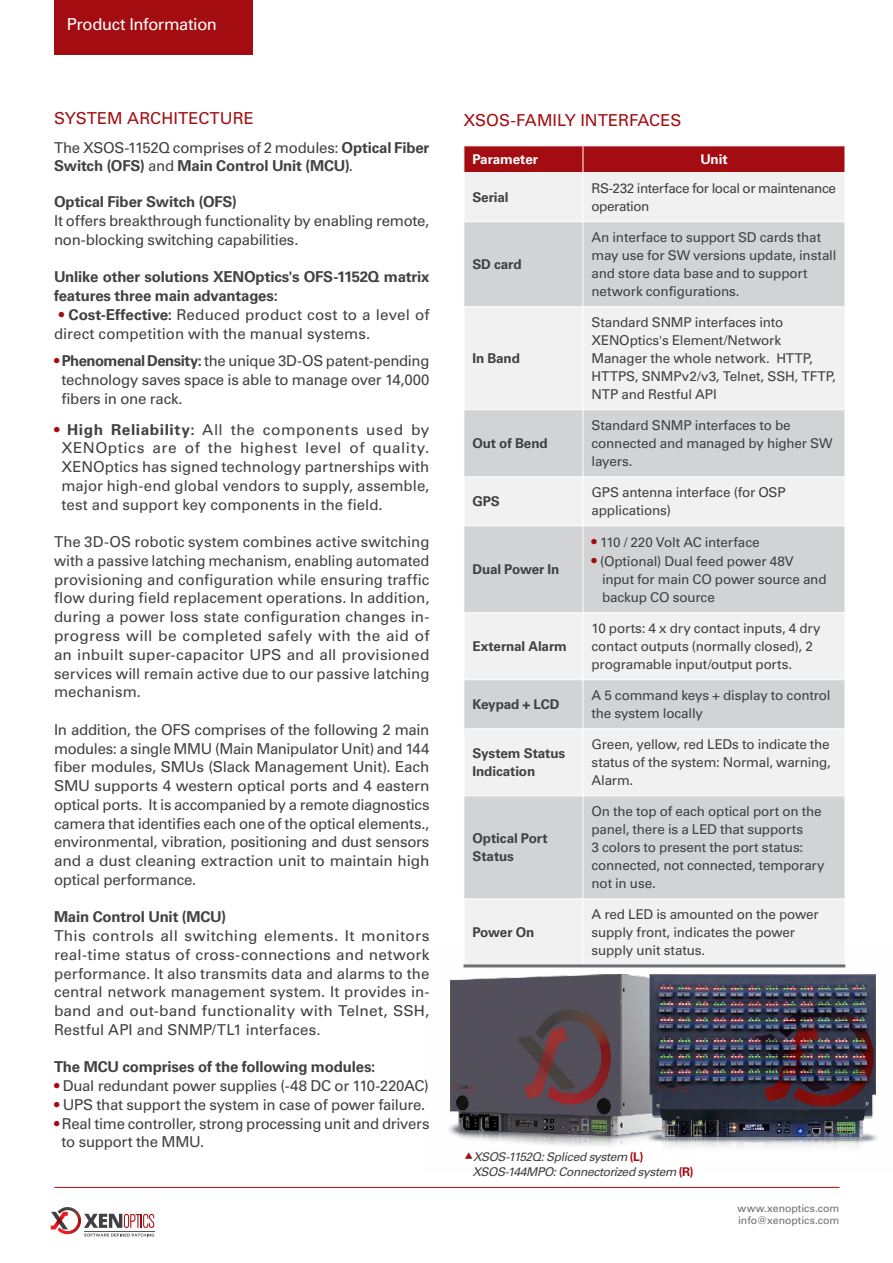
<style>
.page{position:relative;width:893px;height:1263px;background:#fff}
.page>*{position:absolute;margin:0;border:0;box-sizing:border-box;transform-origin:0 0}
.t1{font:16.5px "Univers LT Std";color:#a30d11}
.t2{font:16.5px "Univers LT Std";letter-spacing:-.02em;color:#fff}
.t3{font:15px/18.8px "Univers LT Std";letter-spacing:-.01em;color:#414042;text-align:justify}
.t4{font:700 15px/18px "Univers LT Std";letter-spacing:-.015em;color:#414042}
.t5{font:13.5px/18px "Univers LT Std";letter-spacing:-.015em;color:#414042}
.t6{font:700 13.5px/18px "Univers LT Std";letter-spacing:-.01em;color:#414042}
.t7{font:13.5px/18px "Univers LT Std";letter-spacing:-.035em;color:#414042}
.t8{font:700 13.5px "Univers LT Std";letter-spacing:-.01em;color:#fff}
.t9{font:italic 12px/15px "Univers LT Std";letter-spacing:-.035em;color:#414042}
.t10{font:10.5px/12px "Univers LT Std";letter-spacing:-.005em;color:#6d6e71}
.s1{font-weight:400}
.s2{color:#a30d11}
.s3{font-weight:700}
.s4{font-size:15px;color:#a30d11}
.s5{font-weight:700;font-style:normal;color:#a30d11}
</style>
<div class="page">
<img style="left:449px;top:964px;width:429px;height:183px">
<svg style="left:51px;top:1207px;width:27px;height:27px"></svg>
<svg style="left:84px;top:1214px;width:70px;height:22px"></svg>
<hr style="left:84px;top:1231px;width:70px;height:1px;background:#58595b">
<hr style="left:55px;top:1187px;width:784px;height:1px;background:#a30d11">
<div style="left:465px;top:173px;width:379px;height:791px;background:#f1f1f2"></div>
<svg style="left:464px;top:222px;width:381px;height:676px;fill:#d1d3d4"></svg>
<div style="left:463px;top:146px;width:382px;height:26px;background:#a30d11"></div>
<hr style="left:583px;top:173px;width:1px;height:48px;background:#fff">
<hr style="left:463px;top:221px;width:120px;height:1px;background:#fff">
<hr style="left:583px;top:221px;width:262px;height:1px;background:#fff">
<hr style="left:583px;top:222px;width:1px;height:84px;background:#fff">
<hr style="left:463px;top:306px;width:120px;height:1px;background:#fff">
<hr style="left:583px;top:306px;width:262px;height:1px;background:#fff">
<hr style="left:583px;top:307px;width:1px;height:102px;background:#fff">
<hr style="left:463px;top:409px;width:120px;height:1px;background:#fff">
<hr style="left:583px;top:409px;width:262px;height:1px;background:#fff">
<hr style="left:583px;top:410px;width:1px;height:66px;background:#fff">
<hr style="left:463px;top:476px;width:120px;height:1px;background:#fff">
<hr style="left:583px;top:476px;width:262px;height:1px;background:#fff">
<hr style="left:583px;top:477px;width:1px;height:48px;background:#fff">
<hr style="left:583px;top:613px;width:1px;height:66px;background:#fff">
<hr style="left:463px;top:679px;width:120px;height:1px;background:#fff">
<hr style="left:583px;top:679px;width:262px;height:1px;background:#fff">
<hr style="left:583px;top:680px;width:1px;height:48px;background:#fff">
<hr style="left:463px;top:728px;width:120px;height:1px;background:#fff">
<hr style="left:583px;top:728px;width:262px;height:1px;background:#fff">
<hr style="left:583px;top:729px;width:1px;height:66px;background:#fff">
<hr style="left:463px;top:795px;width:120px;height:1px;background:#fff">
<hr style="left:583px;top:795px;width:262px;height:1px;background:#fff">
<hr style="left:583px;top:796px;width:1px;height:102px;background:#fff">
<hr style="left:463px;top:898px;width:120px;height:1px;background:#fff">
<hr style="left:583px;top:898px;width:262px;height:1px;background:#fff">
<hr style="left:583px;top:899px;width:1px;height:65px;background:#fff">
<hr style="left:463px;top:525px;width:120px;height:1px;background:#fff">
<hr style="left:463px;top:612px;width:120px;height:1px;background:#fff">
<hr style="left:583px;top:525px;width:262px;height:1px;background:#fff">
<hr style="left:583px;top:526px;width:1px;height:86px;background:#fff">
<hr style="left:583px;top:612px;width:262px;height:1px;background:#fff">
<hr style="left:463px;top:964px;width:120px;height:3px;background:#6d6e71">
<hr style="left:583px;top:964px;width:262px;height:3px;background:#6d6e71">
<div style="left:54px;top:0;width:199px;height:54px;background:#a30d11"></div>
<p class="t2" style="left:67px;top:14px;width:152px">Product Information</p>
<p class="t1" style="left:54px;top:109px;width:201px">SYSTEM ARCHITECTURE</p>
<p class="t4" style="left:54px;top:139px;width:377px"><span class="s1">The XSOS-1152Q comprises of 2 modules:</span> Optical Fiber<br>Switch (OFS) <span class="s1">and</span> Main Control Unit (MCU)<span class="s1">.</span></p>
<p class="t4" style="left:54px;top:193px;width:184px">Optical Fiber Switch (OFS)</p>
<p class="t3" style="left:54px;top:212px;width:377px">It offers breakthrough functionality by enabling remote, non-blocking switching capabilities.</p>
<p class="t4" style="left:54px;top:268px;width:377px;line-height:18.8px">Unlike other solutions XENOptics's OFS-1152Q matrix features three main advantages:</p>
<p class="t3" style="left:54px;top:305px;width:377px;text-indent:5px"><span class="s2">•</span> <span class="s3">Cost-Effective:</span> Reduced product cost to a level of direct competition with the manual systems.</p>
<p class="t3" style="left:62px;top:352px;width:369px;text-indent:-8px"><span class="s2">•</span> <span class="s3">Phenomenal Density:</span> the unique 3D-OS patent-pending technology saves space is able to manage over 14,000 fibers in one rack.</p>
<p class="t3" style="left:61px;top:420px;width:369px;text-indent:-7px"><span class="s2">•</span> <span class="s3">High Reliability:</span> All the components used by XENOptics are of the highest level of quality.<br>XENOptics has signed technology partnerships with major high-end global vendors to supply, assemble, test and support key components in the field.</p>
<p class="t3" style="left:54px;top:533px;width:377px">The 3D-OS robotic system combines active switching with a passive latching mechanism, enabling automated provisioning and configuration while ensuring traffic flow during field replacement operations. In addition, during a power loss state configuration changes in&shy;progress will be completed safely with the aid of an inbuilt super-capacitor UPS and all provisioned services will remain active due to our passive latching mechanism.</p>
<p class="t3" style="left:54px;top:720px;width:377px">In addition, the OFS comprises of the following 2 main modules: a single MMU (Main Manipulator Unit) and 144 fiber modules, SMUs (Slack Management Unit). Each SMU supports 4 western optical ports and 4 eastern optical ports. It is accompanied by a remote diagnostics camera that identifies each one of the optical elements., environmental, vibration, positioning and dust sensors and a dust cleaning extraction unit to maintain high optical performance.</p>
<p class="t4" style="left:54px;top:908px;width:174px">Main Control Unit (MCU)</p>
<p class="t3" style="left:54px;top:926px;width:377px">This controls all switching elements. It monitors real-time status of cross-connections and network performance. It also transmits data and alarms to the central network management system. It provides in&shy;band and out-band functionality with Telnet, SSH, Restful API and SNMP/TL1 interfaces.</p>
<p class="t4" style="left:54px;top:1058px;width:323px">The MCU comprises of the following modules:</p>
<p class="t3" style="left:54px;top:1076px;width:376px"><span class="s2">•</span> Dual redundant power supplies (-48 DC or 110-220AC)</p>
<p class="t3" style="left:54px;top:1095px;width:373px"><span class="s2">•</span> UPS that support the system in case of power failure.</p>
<p class="t3" style="left:62px;top:1114px;width:369px;text-indent:-8px"><span class="s2">•</span> Real time controller, strong processing unit and drivers to support the MMU.</p>
<p class="t1" style="left:463px;top:110px;width:219px">XSOS-FAMILY INTERFACES</p>
<p class="t8" style="left:472px;top:151px;width:67px">Parameter</p>
<p class="t8" style="left:700px;top:151px;width:29px">Unit</p>
<p class="t6" style="left:472px;top:188px;width:38px">Serial</p>
<p class="t7" style="left:591px;top:179px;width:246px">RS-232 interface for local or maintenance operation</p>
<p class="t6" style="left:472px;top:255px;width:51px">SD card</p>
<p class="t6" style="left:472px;top:349px;width:49px">In Band</p>
<p class="t6" style="left:472px;top:434px;width:77px">Out of Bend</p>
<p class="t5" style="left:591px;top:228px;width:246px">An interface to support SD cards that may use for SW versions update, install and store data base and to support network configurations.</p>
<p class="t5" style="left:591px;top:313px;width:246px">Standard SNMP interfaces into<br>XENOptics's Element/Network<br>Manager the whole network. HTTP,<br>HTTPS, SNMPv2/v3, Telnet, SSH, TFTP,<br>NTP and Restful API</p>
<p class="t5" style="left:591px;top:416px;width:243px">Standard SNMP interfaces to be connected and managed by higher SW layers.</p>
<p class="t6" style="left:472px;top:492px;width:29px">GPS</p>
<p class="t5" style="left:591px;top:483px;width:196px">GPS antenna interface (for OSP applications)</p>
<p class="t6" style="left:472px;top:560px;width:89px">Dual Power In</p>
<p class="t6" style="left:472px;top:637px;width:96px">External Alarm</p>
<p class="t5" style="left:591px;top:534px;width:170px"><span class="s4">•</span> 110 / 220 Volt AC interface</p>
<p class="t5" style="left:602px;top:552px;width:226px;text-indent:-11px"><span class="s4">•</span> (Optional) Dual feed power 48V input for main CO power source and backup CO source</p>
<p class="t5" style="left:591px;top:619px;width:231px">10 ports: 4 x dry contact inputs, 4 dry contact outputs (normally closed), 2 programable input/output ports.</p>
<p class="t6" style="left:472px;top:695px;width:89px">Keypad + LCD</p>
<p class="t5" style="left:591px;top:686px;width:241px">A 5 command keys + display to control the system locally</p>
<p class="t6" style="left:472px;top:744px;width:94px">System Status<br>Indication</p>
<p class="t5" style="left:591px;top:735px;width:241px;text-align:justify">Green, yellow, red LEDs to indicate the status of the system: Normal, warning, Alarm.</p>
<p class="t6" style="left:472px;top:829px;width:77px">Optical Port<br>Status</p>
<p class="t6" style="left:472px;top:923px;width:63px">Power On</p>
<p class="t5" style="left:591px;top:802px;width:235px">On the top of each optical port on the panel, there is a LED that supports<br>3 colors to present the port status: connected, not connected, temporary not in use.</p>
<p class="t5" style="left:591px;top:905px;width:229px">A red LED is amounted on the power supply front, indicates the power supply unit status.</p>
<p class="t9" style="left:472px;top:1150px;width:223px">XSOS-1152Q: Spliced system <span class="s5">(L)<br></span>XSOS-144MPO: Connectorized system <span class="s5">(R)</span></p>
<p class="t10" style="left:737px;top:1202px;width:103px">www.xenoptics.com info@xenoptics.com</p>
</div>
